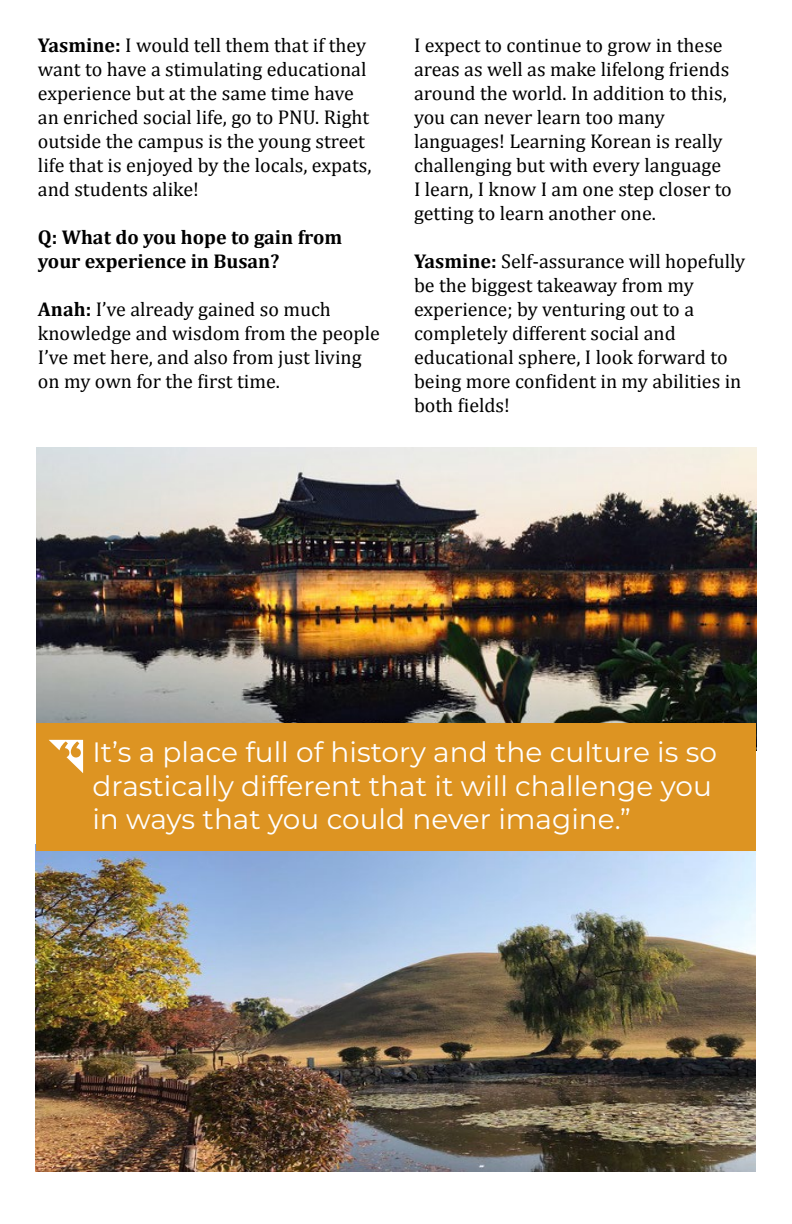
<style>
.page{position:relative;width:792px;height:1224px;background:#fff}
.page>*{position:absolute;margin:0;border:0;box-sizing:border-box;transform-origin:0 0}
.t1{font:28px/33.6px "Montserrat";color:#fff}
.t2{font:20px/24px "Cambria";color:#000}
.t3{font:700 20px/24px "Cambria";color:#000}
.s1{font-weight:700}
</style>
<div class="page">
<img style="left:36px;top:448px;width:720px;height:275px">
<img style="left:36px;top:850px;width:719px;height:322px">
<div style="left:36px;top:723px;width:720px;height:127px;background:#dd9422"></div>
<svg style="left:49px;top:740px;width:34px;height:33px"></svg>
<p class="t2" style="left:38px;top:33px;width:335px"><span class="s1">Yasmine:</span> I would tell them that if they want to have a stimulating educational experience but at the same time have an enriched social life, go to PNU. Right outside the campus is the young street life that is enjoyed by the locals, expats, and students alike!</p>
<p class="t3" style="left:38px;top:224px;width:306px">Q: What do you hope to gain from your experience in Busan?</p>
<p class="t2" style="left:38px;top:297px;width:343px"><span class="s1">Anah:</span> I’ve already gained so much knowledge and wisdom from the people I’ve met here, and also from just living on my own for the first time.</p>
<p class="t2" style="left:414px;top:33px;width:319px">I expect to continue to grow in these areas as well as make lifelong friends around the world. In addition to this, you can never learn too many languages! Learning Korean is really challenging but with every language I learn, I know I am one step closer to getting to learn another one.</p>
<p class="t2" style="left:414px;top:249px;width:333px"><span class="s1">Yasmine:</span> Self-assurance will hopefully be the biggest takeaway from my experience; by venturing out to a completely different social and educational sphere, I look forward to being more confident in my abilities in both fields!</p>
<h1 class="t1" style="left:92px;top:734px;width:626px">It’s a place full of history and the culture is so drastically different that it will challenge you in ways that you could never imagine.”</h1>
</div>
